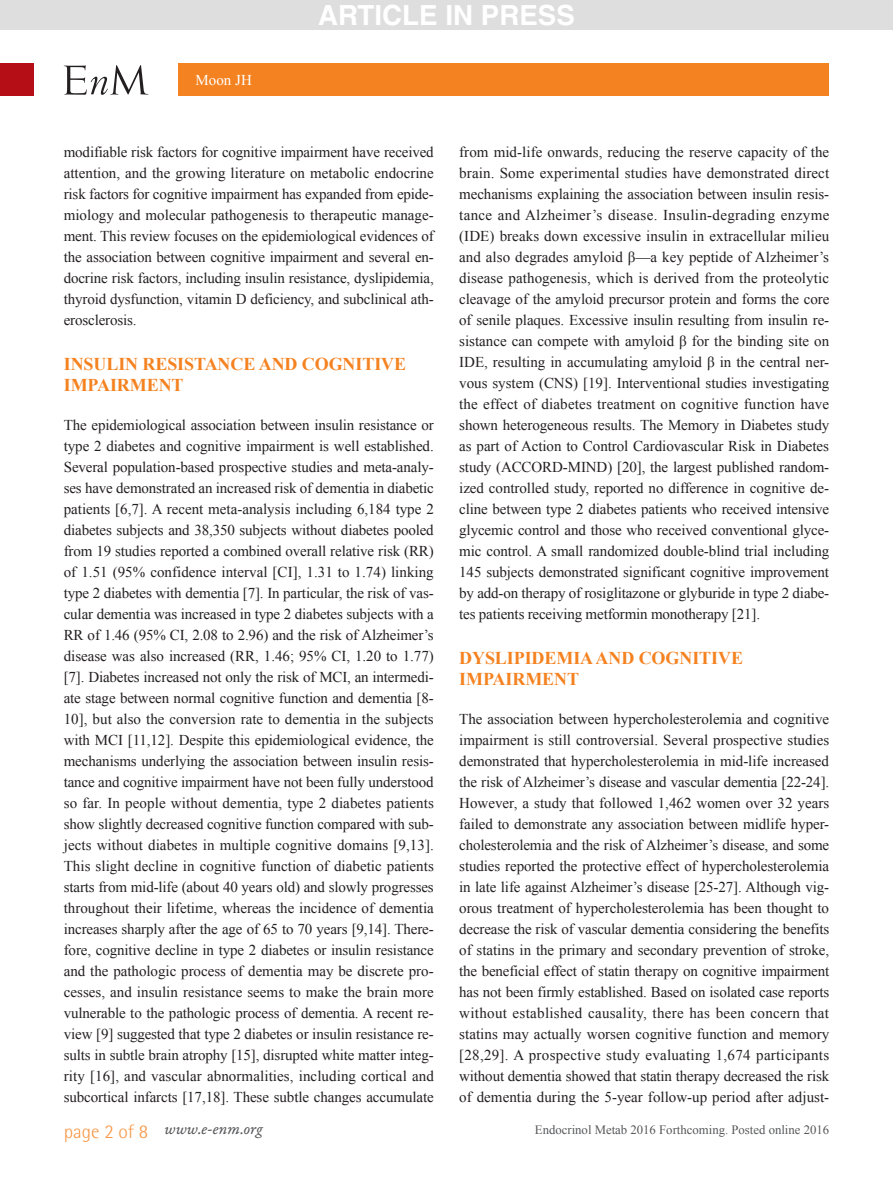
<style>
.page{position:relative;width:893px;height:1191px;background:#fff}
.page>*{position:absolute;margin:0;border:0;box-sizing:border-box;transform-origin:0 0}
.t1{font:700 27.75px "Helvetica LT Std";color:#fff}
.소제목1{font:700 18px/21px "Times New Roman";letter-spacing:-.005em;color:#f58220}
.t2{font:16.5px "Garamond Premr Pro It Capt";color:#57585a}
.본문_0{font:15px/21px "Times New Roman";letter-spacing:-.01em;color:#231f20;text-align:justify}
.t3{font:15px "Times New Roman";color:#fff}
.t4{font:12.75px "Times New Roman";color:#57585a}
.s1{font-family:"Rotis Semi Sans Std";font-weight:300;font-size:19.5px;color:#f79848}
</style>
<div class="page">
<div style="left:0;top:64px;width:34px;height:32px;background:#b50e16"></div>
<div style="left:179px;top:64px;width:650px;height:32px;background:#f58220"></div>
<svg style="left:64px;top:65px;width:85px;height:30px"></svg>
<div style="left:0;top:0;width:893px;height:30px;background:#dfdede"></div>
<p class="t3" style="left:196px;top:70px;width:58px">Moon JH</p>
<h1 class="t1" style="left:318px;top:-2px;width:258px">ARTICLE IN PRESS</h1>
<p class="본문_0" style="left:64px;top:141px;width:372px">modifiable risk factors for cognitive impairment have received attention, and the growing literature on metabolic endocrine risk factors for cognitive impairment has expanded from epide&shy;miology and molecular pathogenesis to therapeutic manage&shy;ment. This review focuses on the epidemiological evidences of the association between cognitive impairment and several en&shy;docrine risk factors, including insulin resistance, dyslipidemia, thyroid dysfunction, vitamin D deficiency, and subclinical ath&shy;erosclerosis.</p>
<p class="소제목1" style="left:64px;top:353px;width:344px">INSULIN RESISTANCE AND COGNITIVE<br>IMPAIRMENT</p>
<p class="본문_0" style="left:64px;top:414px;width:372px">The epidemiological association between insulin resistance or type 2 diabetes and cognitive impairment is well established.<br>Several population-based prospective studies and meta-analy&shy;ses have demonstrated an increased risk of dementia in diabetic patients [6,7]. A recent meta-analysis including 6,184 type 2 diabetes subjects and 38,350 subjects without diabetes pooled from 19 studies reported a combined overall relative risk (RR) of 1.51 (95% confidence interval [CI], 1.31 to 1.74) linking type 2 diabetes with dementia [7]. In particular, the risk of vas&shy;cular dementia was increased in type 2 diabetes subjects with a RR of 1.46 (95% CI, 2.08 to 2.96) and the risk of Alzheimer’s disease was also increased (RR, 1.46; 95% CI, 1.20 to 1.77) [7]. Diabetes increased not only the risk of MCI, an intermedi&shy;ate stage between normal cognitive function and dementia [8- 10], but also the conversion rate to dementia in the subjects with MCI [11,12]. Despite this epidemiological evidence, the mechanisms underlying the association between insulin resis&shy;tance and cognitive impairment have not been fully understood so far. In people without dementia, type 2 diabetes patients show slightly decreased cognitive function compared with sub&shy;jects without diabetes in multiple cognitive domains [9,13].<br>This slight decline in cognitive function of diabetic patients starts from mid-life (about 40 years old) and slowly progresses throughout their lifetime, whereas the incidence of dementia increases sharply after the age of 65 to 70 years [9,14]. There&shy;fore, cognitive decline in type 2 diabetes or insulin resistance and the pathologic process of dementia may be discrete pro&shy;cesses, and insulin resistance seems to make the brain more vulnerable to the pathologic process of dementia. A recent re&shy;view [9] suggested that type 2 diabetes or insulin resistance re&shy;sults in subtle brain atrophy [15], disrupted white matter integ&shy;rity [16], and vascular abnormalities, including cortical and subcortical infarcts [17,18]. These subtle changes accumulate</p>
<p class="본문_0" style="left:459px;top:141px;width:372px">from mid-life onwards, reducing the reserve capacity of the brain. Some experimental studies have demonstrated direct mechanisms explaining the association between insulin resis&shy;tance and Alzheimer’s disease. Insulin-degrading enzyme (IDE) breaks down excessive insulin in extracellular milieu and also degrades amyloid β—a key peptide of Alzheimer’s disease pathogenesis, which is derived from the proteolytic cleavage of the amyloid precursor protein and forms the core of senile plaques. Excessive insulin resulting from insulin re&shy;sistance can compete with amyloid β for the binding site on IDE, resulting in accumulating amyloid β in the central ner&shy;vous system (CNS) [19]. Interventional studies investigating the effect of diabetes treatment on cognitive function have shown heterogeneous results. The Memory in Diabetes study as part of Action to Control Cardiovascular Risk in Diabetes study (ACCORD-MIND) [20], the largest published random&shy;ized controlled study, reported no difference in cognitive de&shy;cline between type 2 diabetes patients who received intensive glycemic control and those who received conventional glyce&shy;mic control. A small randomized double-blind trial including 145 subjects demonstrated significant cognitive improvement by add-on therapy of rosiglitazone or glyburide in type 2 diabe&shy;tes patients receiving metformin monotherapy [21].</p>
<p class="소제목1" style="left:459px;top:647px;width:285px">DYSLIPIDEMIA AND COGNITIVE<br>IMPAIRMENT</p>
<p class="본문_0" style="left:459px;top:708px;width:371px">The association between hypercholesterolemia and cognitive impairment is still controversial. Several prospective studies demonstrated that hypercholesterolemia in mid-life increased the risk of Alzheimer’s disease and vascular dementia [22-24].<br>However, a study that followed 1,462 women over 32 years failed to demonstrate any association between midlife hyper&shy;cholesterolemia and the risk of Alzheimer’s disease, and some studies reported the protective effect of hypercholesterolemia in late life against Alzheimer’s disease [25-27]. Although vig&shy;orous treatment of hypercholesterolemia has been thought to decrease the risk of vascular dementia considering the benefits of statins in the primary and secondary prevention of stroke, the beneficial effect of statin therapy on cognitive impairment has not been firmly established. Based on isolated case reports without established causality, there has been concern that statins may actually worsen cognitive function and memory [28,29]. A prospective study evaluating 1,674 participants without dementia showed that statin therapy decreased the risk of dementia during the 5-year follow-up period after adjust-</p>
<p class="t2" style="left:64px;top:1118px;width:200px"><span class="s1">page 2 of 8</span> www.e-enm.org</p>
<p class="t4" style="left:535px;top:1120px;width:296px">Endocrinol Metab 2016 Forthcoming. Posted online 2016</p>
</div>
